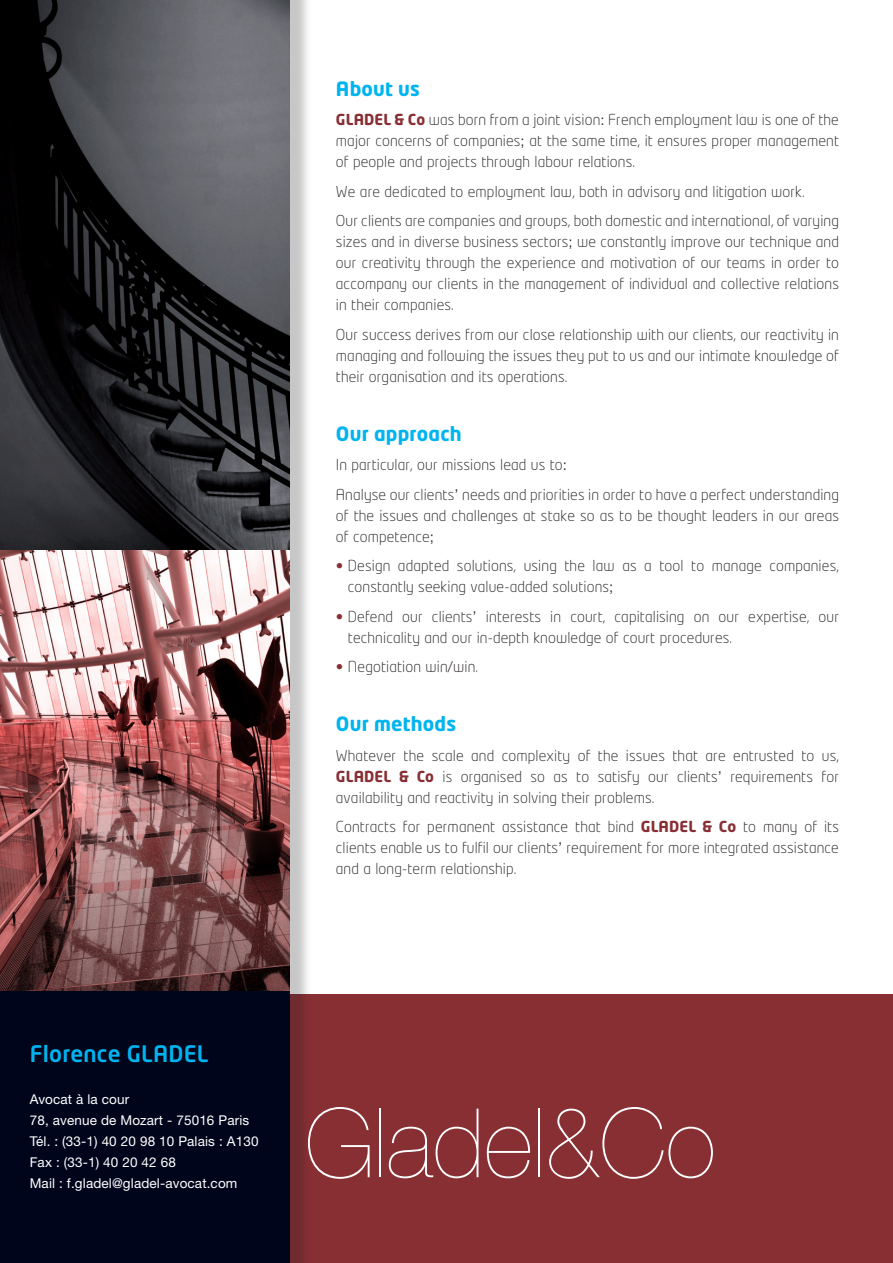
<style>
.page{position:relative;width:893px;height:1263px;background:#fff}
.page>*{position:absolute;margin:0;border:0;box-sizing:border-box;transform-origin:0 0}
.t1{font:200 96px "Helvetica Neue LT Std";color:#fff}
.t2{font:500 22.5px "Neo Tech";letter-spacing:.01em;color:#00b4ef}
.t3{font:700 19.5px "Neo Tech";letter-spacing:.01em;color:#00b4ef}
.t4{font:300 15px/21px "Neo Tech";letter-spacing:.01em;color:#231f20;text-align:justify}
.t5{font:13.5px "Helvetica Neue LT Std";letter-spacing:.01em;color:#fff}
.s1{font-weight:700;color:#882f34}
.s2{font-family:"Helvetica Neue LT Std"}
.s3{font-family:"Helvetica Neue LT Std";font-weight:500;color:#882f34}
</style>
<div class="page">
<div style="left:0;top:994px;width:893px;height:269px;background:#882f34"></div>
<div style="left:0;top:0;width:312px;height:1263px;background:#231f20;opacity:.25"></div>
<div style="left:0;top:0;width:289px;height:1263px;background:#00051b"></div>
<img style="left:0;top:0;width:289px;height:551px">
<img style="left:0;top:551px;width:289px;height:440px">
<p class="t3" style="left:336px;top:80px;width:86px">About us</p>
<p class="t4" style="left:336px;top:111px;width:505px"><span class="s1">GLADEL &amp; Co</span> was born from a joint vision<span class="s2">:</span> French employment law is one of the major concerns of companies<span class="s2">;</span> at the same time, it ensures proper management of people and projects through labour relations.</p>
<p class="t4" style="left:336px;top:182px;width:470px">We are dedicated to employment law, both in advisory and litigation work.</p>
<p class="t4" style="left:336px;top:212px;width:505px">Our clients are companies and groups, both domestic and international, of varying sizes and in diverse business sectors<span class="s2">;</span> we constantly improve our technique and our creativity through the experience and motivation of our teams in order to accompany our clients in the management of individual and collective relations in their companies.</p>
<p class="t4" style="left:336px;top:325px;width:505px">Our success derives from our close relationship with our clients, our reactivity in managing and following the issues they put to us and our intimate knowledge of their organisation and its operations.</p>
<p class="t3" style="left:336px;top:426px;width:127px">Our approach</p>
<p class="t4" style="left:336px;top:456px;width:233px">In particular, our missions lead us to<span class="s2">:</span></p>
<p class="t4" style="left:336px;top:485px;width:505px">Analyse our clients<span class="s2">’</span> needs and priorities in order to have a perfect understanding of the issues and challenges at stake so as to be thought leaders in our areas of competence<span class="s2">;</span></p>
<p class="t4" style="left:348px;top:557px;width:492px;text-indent:-12px"><span class="s3">•</span> Design adapted solutions, using the law as a tool to manage companies, constantly seeking value-added solutions<span class="s2">;</span></p>
<p class="t4" style="left:348px;top:607px;width:493px;text-indent:-12px"><span class="s3">•</span> Defend our clients<span class="s2">’</span> interests in court, capitalising on our expertise, our technicality and our in-depth knowledge of court procedures.</p>
<p class="t4" style="left:336px;top:658px;width:144px"><span class="s3">•</span> Negotiation win<span class="s2">/</span>win.</p>
<p class="t3" style="left:336px;top:716px;width:122px">Our methods</p>
<p class="t4" style="left:336px;top:746px;width:505px">Whatever the scale and complexity of the issues that are entrusted to us, <span class="s1">GLADEL &amp; Co</span> is organised so as to satisfy our clients<span class="s2">’</span> requirements for availability and reactivity in solving their problems.</p>
<p class="t4" style="left:336px;top:818px;width:505px">Contracts for permanent assistance that bind <span class="s1">GLADEL &amp; Co</span> to many of its clients enable us to fulfil our clients<span class="s2">’</span> requirement for more integrated assistance and a long-term relationship.</p>
<p class="t2" style="left:30px;top:1045px;width:180px">Florence GLADEL</p>
<p class="t5" style="left:30px;top:1091px;width:101px">Avocat à la cour</p>
<p class="t5" style="left:30px;top:1112px;width:221px">78, avenue de Mozart - 75016 Paris</p>
<p class="t5" style="left:30px;top:1133px;width:230px">Tél. : (33-1) 40 20 98 10 Palais : A130</p>
<p class="t5" style="left:30px;top:1154px;width:148px">Fax : (33-1) 40 20 42 68</p>
<p class="t5" style="left:30px;top:1175px;width:209px">Mail : f.gladel@gladel-avocat.com</p>
<p class="t1" style="left:305px;top:1088px;width:412px">Gladel&amp;Co</p>
</div>
